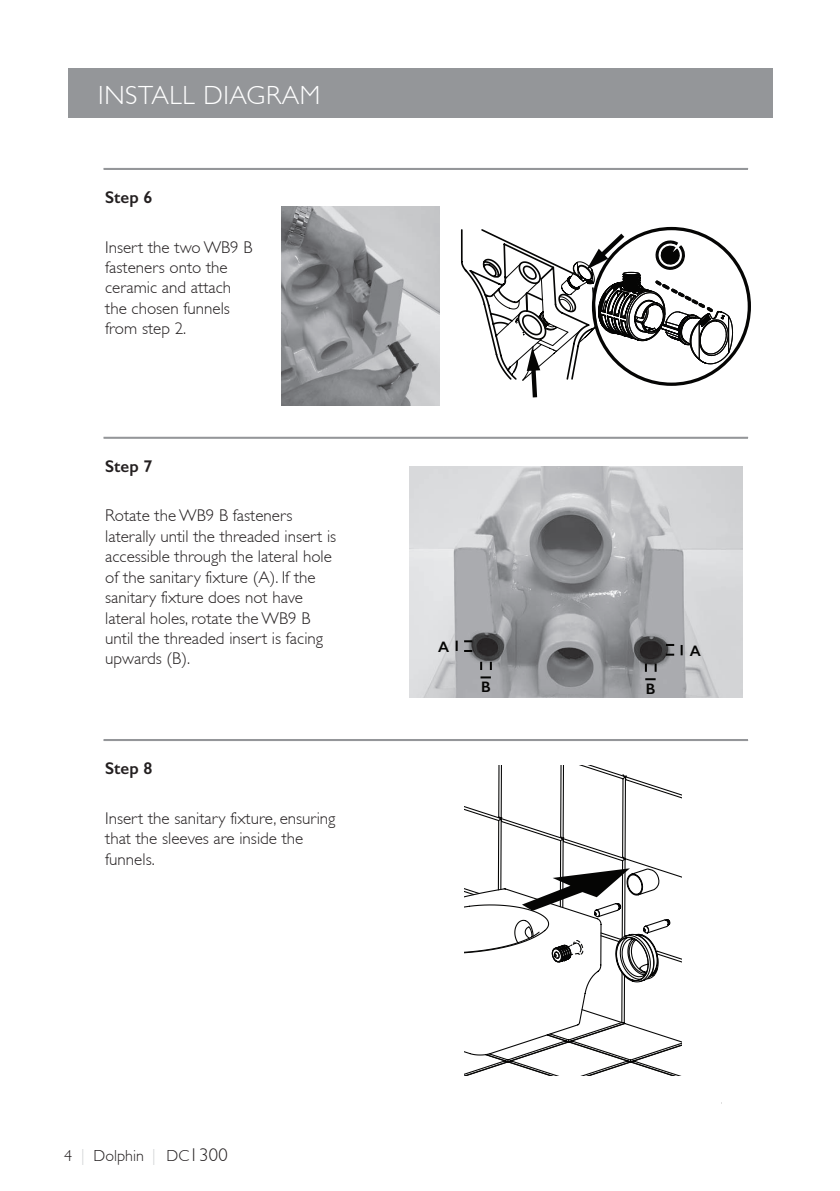
<style>
.page{position:relative;width:840px;height:1191px;background:#fff}
.page>*{position:absolute;margin:0;border:0;box-sizing:border-box;transform-origin:0 0}
.t1{font:300 26.2px "Gill Sans";letter-spacing:.025em;color:#fff}
.t2{font:300 17px/20.4px "Gill Sans";color:#231f20}
.t3{font:600 17px "Gill Sans";color:#231f20}
.t4{font:300 16px "Gill Sans";color:#231f20}
.t5{font:600 15.2px "Gill Sans";color:#050504}
.s1{color:#d1d2d4}
.s2{font-size:18.4px}
</style>
<div class="page">
<svg style="left:464px;top:765px;width:217px;height:95px"></svg>
<svg style="left:464px;top:860px;width:217px;height:216px"></svg>
<img style="left:409px;top:466px;width:333px;height:231px">
<svg style="left:480px;top:662px;width:11px;height:16px"></svg>
<svg style="left:644px;top:663px;width:12px;height:17px"></svg>
<svg style="left:665px;top:644px;width:17px;height:11px"></svg>
<svg style="left:455px;top:640px;width:17px;height:12px"></svg>
<div style="left:68px;top:68px;width:704px;height:50px;background:#949699"></div>
<hr style="left:103px;top:168px;width:644px;height:2px;background:#949699">
<hr style="left:103px;top:437px;width:644px;height:2px;background:#949699">
<hr style="left:103px;top:739px;width:644px;height:2px;background:#949699">
<svg style="left:460px;top:228px;width:273px;height:169px"></svg>
<img style="left:281px;top:206px;width:158px;height:200px">
<h1 class="t1" style="left:98px;top:80px;width:223px">INSTALL DIAGRAM</h1>
<p class="t3" style="left:105px;top:187px;width:49px">Step 6</p>
<p class="t2" style="left:105px;top:237px;width:149px">Insert the two WB9 B fasteners onto the ceramic and attach the chosen funnels from step 2.</p>
<p class="t3" style="left:105px;top:456px;width:49px">Step 7</p>
<p class="t2" style="left:105px;top:506px;width:232px">Rotate the WB9 B fasteners laterally until the threaded insert is accessible through the lateral hole of the sanitary fixture (A). If the sanitary fixture does not have lateral holes, rotate the WB9 B until the threaded insert is facing upwards (B).</p>
<p class="t3" style="left:105px;top:758px;width:49px">Step 8</p>
<p class="t2" style="left:105px;top:808px;width:232px">Insert the sanitary fixture, ensuring that the sleeves are inside the funnels.</p>
<p class="t5" style="left:438px;top:637px;width:13px">A</p>
<p class="t5" style="left:689px;top:641px;width:13px">A</p>
<p class="t5" style="left:481px;top:678px;width:11px">B</p>
<p class="t5" style="left:645px;top:680px;width:11px">B</p>
<p class="t4" style="left:64px;top:1146px;width:165px">4 <span class="s1">|</span> Dolphin <span class="s1">|</span> DC<span class="s2">1300</span></p>
</div>
